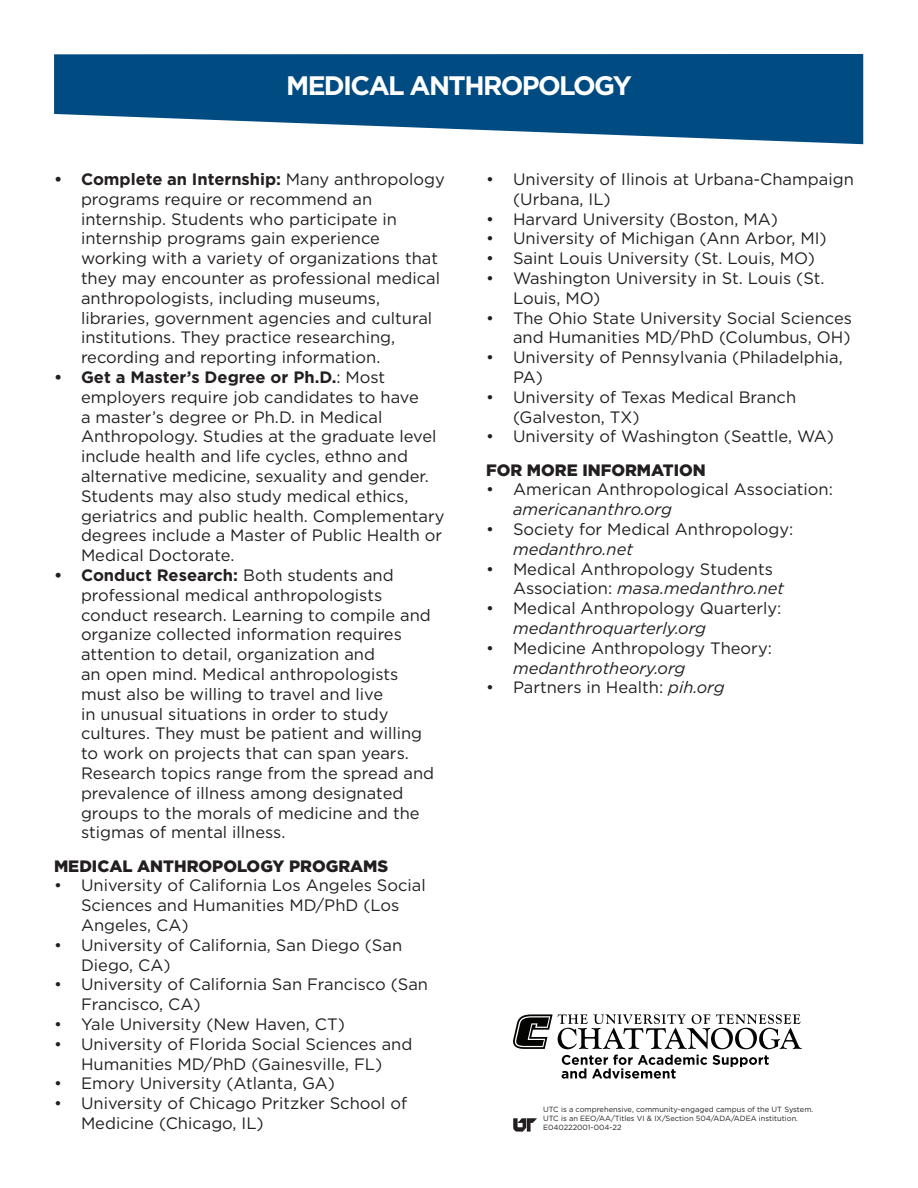
<style>
.page{position:relative;width:918px;height:1188px;background:#fff}
.page>*{position:absolute;margin:0;border:0;box-sizing:border-box;transform-origin:0 0}
.t1{font:700 26.7px "Gotham";letter-spacing:-.06em;color:#fff}
.t2{font:16.5px/19.8px "Gotham";color:#231f20}
.t3{font:900 16.5px "Gotham";color:#231f20}
.t4{font:7.5px/9px "Gotham";color:#231f20}
.s1{font-weight:700}
.s2{font-style:italic}
</style>
<div class="page">
<svg style="left:54px;top:54px;width:809px;height:90px;fill:#004b82"></svg>
<svg style="left:513px;top:1118px;width:24px;height:14px"></svg>
<svg style="left:713px;top:1055px;width:56px;height:12px"></svg>
<svg style="left:562px;top:1055px;width:145px;height:24px"></svg>
<svg style="left:513px;top:1014px;width:289px;height:35px"></svg>
<p class="t1" style="left:286px;top:68px;width:347px">MEDICAL ANTHROPOLOGY</p>
<p class="t2" style="left:81px;top:169px;width:365px;text-indent:-27px"><span class="s1">• Complete an Internship:</span> Many anthropology programs require or recommend an internship. Students who participate in internship programs gain experience working with a variety of organizations that they may encounter as professional medical anthropologists, including museums, libraries, government agencies and cultural institutions. They practice researching, recording and reporting information.</p>
<p class="t2" style="left:81px;top:367px;width:365px;text-indent:-27px"><span class="s1">• Get a Master’s Degree or Ph.D.</span>: Most employers require job candidates to have<br>a master’s degree or Ph.D. in Medical Anthropology. Studies at the graduate level include health and life cycles, ethno and alternative medicine, sexuality and gender.<br>Students may also study medical ethics, geriatrics and public health. Complementary degrees include a Master of Public Health or Medical Doctorate.</p>
<p class="t2" style="left:81px;top:565px;width:355px;text-indent:-27px"><span class="s1">• Conduct Research:</span> Both students and professional medical anthropologists conduct research. Learning to compile and organize collected information requires attention to detail, organization and<br>an open mind. Medical anthropologists must also be willing to travel and live<br>in unusual situations in order to study cultures. They must be patient and willing to work on projects that can span years.<br>Research topics range from the spread and prevalence of illness among designated groups to the morals of medicine and the stigmas of mental illness.</p>
<p class="t3" style="left:54px;top:854px;width:336px">MEDICAL ANTHROPOLOGY PROGRAMS</p>
<p class="t2" style="left:81px;top:875px;width:346px;text-indent:-27px">• University of California Los Angeles Social<br>Sciences and Humanities MD/PhD (Los<br>Angeles, CA)</p>
<p class="t2" style="left:81px;top:935px;width:323px;text-indent:-27px">• University of California, San Diego (San<br>Diego, CA)</p>
<p class="t2" style="left:81px;top:974px;width:349px;text-indent:-27px">• University of California San Francisco (San<br>Francisco, CA)</p>
<p class="t2" style="left:54px;top:1014px;width:292px">• Yale University (New Haven, CT)</p>
<p class="t2" style="left:54px;top:1034px;width:360px;text-align:center">• University of Florida Social Sciences and<br>Humanities MD/PhD (Gainesville, FL)</p>
<p class="t2" style="left:54px;top:1073px;width:283px">• Emory University (Atlanta, GA)</p>
<p class="t2" style="left:81px;top:1093px;width:328px;text-indent:-27px">• University of Chicago Pritzker School of<br>Medicine (Chicago, IL)</p>
<p class="t2" style="left:513px;top:169px;width:342px;text-indent:-27px">• University of Ilinois at Urbana-Champaign (Urbana, IL)</p>
<p class="t2" style="left:486px;top:208px;width:293px">• Harvard University (Boston, MA)</p>
<p class="t2" style="left:486px;top:228px;width:342px">• University of Michigan (Ann Arbor, MI)</p>
<p class="t2" style="left:486px;top:248px;width:330px">• Saint Louis University (St. Louis, MO)</p>
<p class="t2" style="left:513px;top:268px;width:313px;text-indent:-27px">• Washington University in St. Louis (St.<br>Louis, MO)</p>
<p class="t2" style="left:486px;top:307px;width:368px;text-align:right">• The Ohio State University Social Sciences and Humanities MD/PhD (Columbus, OH)</p>
<p class="t2" style="left:513px;top:347px;width:331px;text-indent:-27px">• University of Pennsylvania (Philadelphia,<br>PA)</p>
<p class="t2" style="left:513px;top:387px;width:285px;text-indent:-27px">• University of Texas Medical Branch (Galveston, TX)</p>
<p class="t2" style="left:486px;top:426px;width:350px">• University of Washington (Seattle, WA)</p>
<p class="t3" style="left:486px;top:458px;width:221px">FOR MORE INFORMATION</p>
<p class="t2" style="left:513px;top:479px;width:322px;text-indent:-27px">• American Anthropological Association: <span class="s2">americananthro.org</span></p>
<p class="t2" style="left:513px;top:519px;width:282px;text-indent:-27px">• Society for Medical Anthropology: <span class="s2">medanthro.net</span></p>
<p class="t2" style="left:513px;top:559px;width:273px;text-indent:-27px">• Medical Anthropology Students<br>Association: <span class="s2">masa.medanthro.net</span></p>
<p class="t2" style="left:513px;top:598px;width:270px;text-indent:-27px">• Medical Anthropology Quarterly: <span class="s2">medanthroquarterly.org</span></p>
<p class="t2" style="left:513px;top:638px;width:260px;text-indent:-27px">• Medicine Anthropology Theory: <span class="s2">medanthrotheory.org</span></p>
<p class="t2" style="left:486px;top:677px;width:240px">• Partners in Health: <span class="s2">pih.org</span></p>
<p class="t4" style="left:543px;top:1105px;width:272px">UTC is a comprehensive, community-engaged campus of the UT System.<br>UTC is an EEO/AA/Titles VI &amp; IX/Section 504/ADA/ADEA institution.<br>E040222001-004-22</p>
</div>
